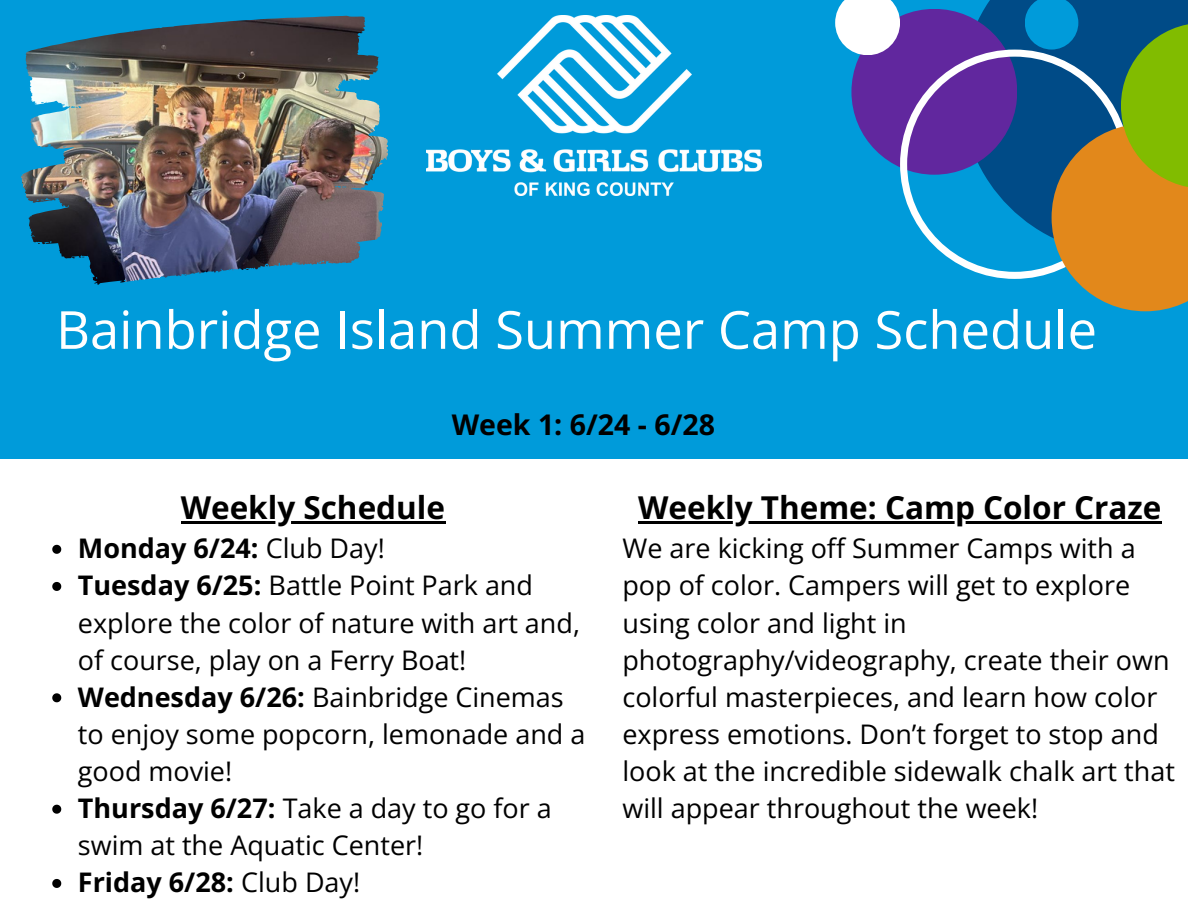
<style>
.page{position:relative;width:1188px;height:918px;background:#fff}
.page>*{position:absolute;margin:0;border:0;box-sizing:border-box;transform-origin:0 0}
.t1{font:52.5px "Open Sans";color:#fff}
.t2{font:700 31.5px "Open Sans";color:#000}
.t3{font:700 28.5px "Open Sans";color:#000}
.t4{font:27px/37.2px "Open Sans";color:#000}
.t5{font:700 27px "Open Sans";color:#000}
.s1{font-weight:400}
.s2{font-weight:700}
</style>
<div class="page">
<svg style="left:0;top:0;width:1188px;height:459px;background:#1791c2"></svg>
<img style="left:427px;top:16px;width:334px;height:180px">
<img style="left:335px;top:31px;width:53px;height:116px">
<div style="left:962px;top:0;width:226px;height:254px;background:#004b87"></div>
<div style="left:851px;top:9px;width:166px;height:166px;background:#61279e;border-radius:50%"></div>
<svg style="left:900px;top:50px;width:221px;height:229px"></svg>
<svg style="left:1052px;top:124px;width:136px;height:187px;background:#ba8536"></svg>
<svg style="left:1121px;top:24px;width:67px;height:165px;background:#7da614"></svg>
<svg style="left:1025px;top:0;width:53px;height:50px"></svg>
<svg style="left:835px;top:0;width:65px;height:55px"></svg>
<hr style="left:638px;top:521px;width:524px;height:2px;background:#000">
<hr style="left:181px;top:521px;width:264px;height:2px;background:#000">
<svg style="left:52px;top:545px;width:9px;height:9px"></svg>
<svg style="left:52px;top:582px;width:9px;height:9px"></svg>
<svg style="left:52px;top:693px;width:9px;height:9px"></svg>
<svg style="left:52px;top:805px;width:9px;height:9px"></svg>
<svg style="left:52px;top:879px;width:9px;height:9px"></svg>
<p class="t1" style="left:56px;top:293px;width:1042px">Bainbridge Island Summer Camp Schedule</p>
<h1 class="t3" style="left:452px;top:404px;width:265px">Week 1: 6/24 - 6/28</h1>
<p class="t2" style="left:181px;top:485px;width:266px">Weekly Schedule</p>
<p class="t5" style="left:78px;top:529px;width:308px">Monday 6/24: <span class="s1">Club Day!</span></p>
<p class="t4" style="left:78px;top:566px;width:504px"><span class="s2">Tuesday 6/25:</span> Battle Point Park and explore the color of nature with art and, of course, play on a Ferry Boat!</p>
<p class="t4" style="left:78px;top:678px;width:509px"><span class="s2">Wednesday 6/26:</span> Bainbridge Cinemas to enjoy some popcorn, lemonade and a good movie!</p>
<p class="t4" style="left:78px;top:789px;width:475px"><span class="s2">Thursday 6/27:</span> Take a day to go for a swim at the Aquatic Center!</p>
<p class="t5" style="left:78px;top:864px;width:284px">Friday 6/28: <span class="s1">Club Day!</span></p>
<h2 class="t2" style="left:638px;top:485px;width:525px">Weekly Theme: Camp Color Craze</h2>
<h2 class="t4" style="left:622px;top:529px;width:554px">We are kicking off Summer Camps with a pop of color. Campers will get to explore using color and light in photography/videography, create their own colorful masterpieces, and learn how color express emotions. Don’t forget to stop and look at the incredible sidewalk chalk art that will appear throughout the week!</h2>
</div>
